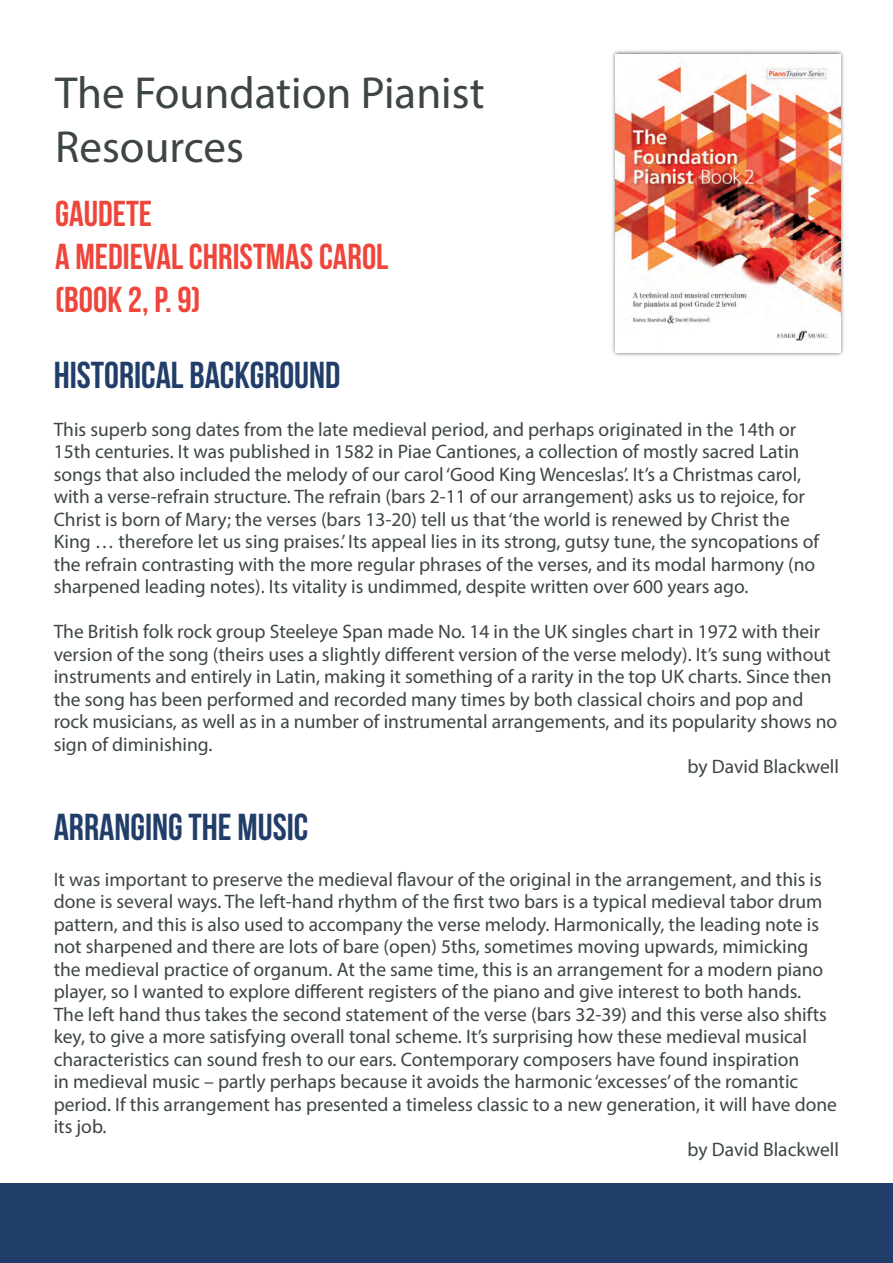
<style>
.page{position:relative;width:893px;height:1263px;background:#fff}
.page>*{position:absolute;margin:0;border:0;box-sizing:border-box;transform-origin:0 0}
.t1{font:45px "Myriad Pro";color:#3d4545}
.t2{font:37.5px "Bebas Neue";color:#213d69}
.t3{font:36px "Bebas Neue";color:#ef463c}
.t4{font:19.5px/22.5px "Myriad Pro";color:#3d4545}
</style>
<div class="page">
<div style="left:0;top:1183px;width:893px;height:80px;background:#213d69"></div>
<div style="left:611px;top:49px;width:234px;height:308px;background:#231f20;opacity:.75"></div>
<img style="left:616px;top:54px;width:224px;height:299px">
<p class="t1" style="left:55px;top:65px;width:431px">The Foundation Pianist</p>
<p class="t1" style="left:55px;top:119px;width:190px">Resources</p>
<p class="t3" style="left:55px;top:194px;width:98px">GAUDETE</p>
<p class="t3" style="left:55px;top:237px;width:335px">A MEDIEVAL CHRISTMAS CAROL</p>
<p class="t3" style="left:55px;top:280px;width:147px">(BOOK 2, P. 9)</p>
<p class="t2" style="left:54px;top:354px;width:288px">HISTORICAL BACKGROUND</p>
<p class="t4" style="left:54px;top:418px;width:767px">This superb song dates from the late medieval period, and perhaps originated in the 14th or 15th centuries. It was published in 1582 in Piae Cantiones, a collection of mostly sacred Latin songs that also included the melody of our carol ‘Good King Wenceslas’. It’s a Christmas carol, with a verse-refrain structure. The refrain (bars 2-11 of our arrangement) asks us to rejoice, for Christ is born of Mary; the verses (bars 13-20) tell us that ‘the world is renewed by Christ the King … therefore let us sing praises.’ Its appeal lies in its strong, gutsy tune, the syncopations of the refrain contrasting with the more regular phrases of the verses, and its modal harmony (no sharpened leading notes). Its vitality is undimmed, despite written over 600 years ago.</p>
<p class="t4" style="left:54px;top:620px;width:785px">The British folk rock group Steeleye Span made No. 14 in the UK singles chart in 1972 with their version of the song (theirs uses a slightly different version of the verse melody). It’s sung without instruments and entirely in Latin, making it something of a rarity in the top UK charts. Since then the song has been performed and recorded many times by both classical choirs and pop and rock musicians, as well as in a number of instrumental arrangements, and its popularity shows no sign of diminishing.</p>
<p class="t4" style="left:687px;top:755px;width:153px">by David Blackwell</p>
<p class="t2" style="left:54px;top:806px;width:256px">ARRANGING THE MUSIC</p>
<p class="t4" style="left:54px;top:868px;width:785px">It was important to preserve the medieval flavour of the original in the arrangement, and this is done is several ways. The left-hand rhythm of the first two bars is a typical medieval tabor drum pattern, and this is also used to accompany the verse melody. Harmonically, the leading note is not sharpened and there are lots of bare (open) 5ths, sometimes moving upwards, mimicking the medieval practice of organum. At the same time, this is an arrangement for a modern piano player, so I wanted to explore different registers of the piano and give interest to both hands.<br>The left hand thus takes the second statement of the verse (bars 32-39) and this verse also shifts key, to give a more satisfying overall tonal scheme. It’s surprising how these medieval musical characteristics can sound fresh to our ears. Contemporary composers have found inspiration<br>in medieval music – partly perhaps because it avoids the harmonic ‘excesses’ of the romantic period. If this arrangement has presented a timeless classic to a new generation, it will have done its job.</p>
<p class="t4" style="left:687px;top:1138px;width:153px">by David Blackwell</p>
</div>
